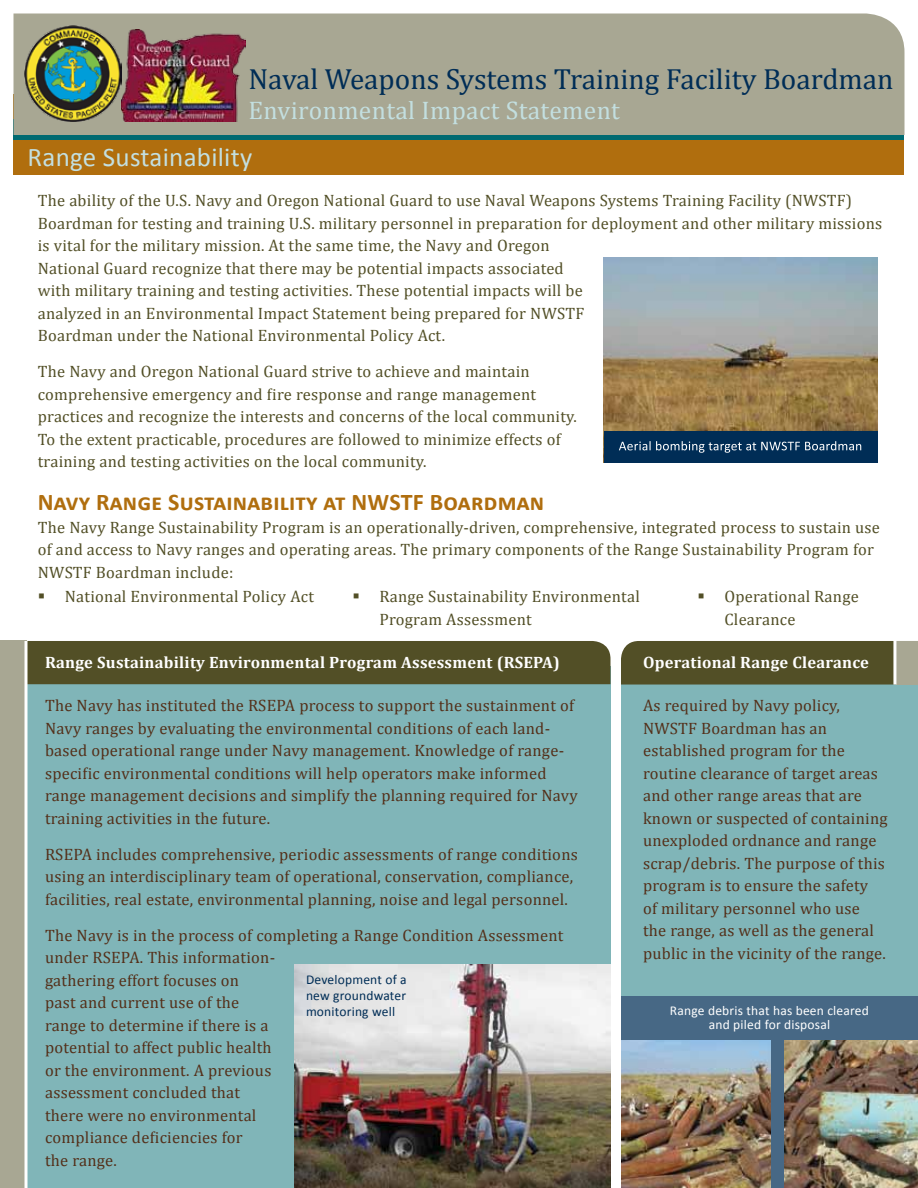
<style>
.page{position:relative;width:918px;height:1188px;background:#fff}
.page>*{position:absolute;margin:0;border:0;box-sizing:border-box;transform-origin:0 0}
.t1{font:29.25px "Cambria";color:#002d56}
.t2{font:27px "Calibri";letter-spacing:.01em;color:#c3dfe0}
.t3{font:25.5px "Cambria";letter-spacing:.015em;color:#c3dfe0}
.t4{font:700 24px "Calibri";letter-spacing:.01em;color:#b06e0e}
.t5{font:16.5px/22.5px "Cambria";letter-spacing:.015em;color:#54301a}
.t6{font:16.5px/22.5px "Cambria";letter-spacing:.015em;color:#524f26}
.t7{font:700 16.5px "Cambria";letter-spacing:.015em;color:#fff}
.t8{font:13.5px/13.5px "Calibri";letter-spacing:.015em;color:#fff;text-align:center}
.t9{font:13.5px/16.2px "Calibri";letter-spacing:.015em;color:#002d56;text-align:justify}
</style>
<div class="page">
<div style="left:621px;top:674px;width:297px;height:514px;background:#80b5b8"></div>
<div style="left:621px;top:641px;width:272px;height:44px;background:#524f26"></div>
<div style="left:0;top:667px;width:610px;height:521px;background:#80b5b8"></div>
<div style="left:28px;top:641px;width:583px;height:43px;background:#524f26"></div>
<div style="left:0;top:641px;width:26px;height:547px;background:#a8a793"></div>
<hr style="left:25px;top:641px;width:3px;height:547px;background:#fff">
<div style="left:896px;top:641px;width:22px;height:44px;background:#a8a793"></div>
<hr style="left:893px;top:640px;width:3px;height:45px;background:#fff">
<img style="left:621px;top:1040px;width:297px;height:148px">
<div style="left:771px;top:999px;width:13px;height:189px;background:#476885"></div>
<div style="left:621px;top:996px;width:297px;height:44px;background:#476885"></div>
<img style="left:604px;top:257px;width:273px;height:174px">
<div style="left:604px;top:431px;width:274px;height:31px;background:#002d56"></div>
<svg style="left:619px;top:441px;width:242px;height:12px"></svg>
<img style="left:294px;top:964px;width:316px;height:224px">
<div style="left:14px;top:94px;width:890px;height:82px;background:#b06e0e"></div>
<div style="left:14px;top:119px;width:890px;height:20px;background:#006a71"></div>
<div style="left:14px;top:14px;width:890px;height:121px;background:#a8a793"></div>
<img style="left:24px;top:26px;width:98px;height:96px">
<img style="left:121px;top:30px;width:125px;height:92px">
<h1 class="t1" style="left:248px;top:62px;width:647px">Naval Weapons Systems Training Facility Boardman</h1>
<h3 class="t3" style="left:248px;top:95px;width:373px">Environmental Impact Statement</h3>
<h2 class="t2" style="left:28px;top:140px;width:226px">Range Sustainability</h2>
<p class="t6" style="left:38px;top:189px;width:846px">The ability of the U.S. Navy and Oregon National Guard to use Naval Weapons Systems Training Facility (NWSTF)<br>Boardman for testing and training U.S. military personnel in preparation for deployment and other military missions is vital for the military mission. At the same time, the Navy and Oregon<br>National Guard recognize that there may be potential impacts associated<br>with military training and testing activities. These potential impacts will be<br>analyzed in an Environmental Impact Statement being prepared for NWSTF<br>Boardman under the National Environmental Policy Act.</p>
<p class="t6" style="left:38px;top:360px;width:540px">The Navy and Oregon National Guard strive to achieve and maintain comprehensive emergency and fire response and range management practices and recognize the interests and concerns of the local community.<br>To the extent practicable, procedures are followed to minimize effects of training and testing activities on the local community.</p>
<h3 class="t4" style="left:38px;top:487px;width:508px">Navy Range Sustainability at NWSTF Boardman</h3>
<p class="t6" style="left:38px;top:516px;width:844px">The Navy Range Sustainability Program is an operationally-driven, comprehensive, integrated process to sustain use of and access to Navy ranges and operating areas. The primary components of the Range Sustainability Program for<br>NWSTF Boardman include:</p>
<p class="t6" style="left:65px;top:585px;width:251px">National Environmental Policy Act</p>
<p class="t6" style="left:379px;top:585px;width:262px">Range Sustainability Environmental<br>Program Assessment</p>
<p class="t6" style="left:724px;top:585px;width:136px">Operational Range<br>Clearance</p>
<p class="t7" style="left:45px;top:653px;width:516px">Range Sustainability Environmental Program Assessment (RSEPA)</p>
<p class="t5" style="left:45px;top:694px;width:534px">The Navy has instituted the RSEPA process to support the sustainment of Navy ranges by evaluating the environmental conditions of each land&shy;based operational range under Navy management. Knowledge of range&shy;specific environmental conditions will help operators make informed range management decisions and simplify the planning required for Navy training activities in the future.</p>
<p class="t5" style="left:45px;top:843px;width:534px">RSEPA includes comprehensive, periodic assessments of range conditions using an interdisciplinary team of operational, conservation, compliance, facilities, real estate, environmental planning, noise and legal personnel.</p>
<p class="t5" style="left:45px;top:924px;width:520px">The Navy is in the process of completing a Range Condition Assessment under RSEPA. This information-<br>gathering effort focuses on<br>past and current use of the<br>range to determine if there is a<br>potential to affect public health<br>or the environment. A previous<br>assessment concluded that<br>there were no environmental<br>compliance deficiencies for<br>the range.</p>
<p class="t9" style="left:306px;top:970px;width:102px">Development of a new groundwater monitoring well</p>
<p class="t7" style="left:643px;top:653px;width:228px">Operational Range Clearance</p>
<p class="t5" style="left:643px;top:694px;width:246px">As required by Navy policy,<br>NWSTF Boardman has an established program for the routine clearance of target areas and other range areas that are known or suspected of containing unexploded ordnance and range scrap/debris. The purpose of this program is to ensure the safety<br>of military personnel who use<br>the range, as well as the general public in the vicinity of the range.</p>
<p class="t8" style="left:670px;top:1003px;width:200px">Range debris that has been cleared and piled for disposal</p>
</div>
